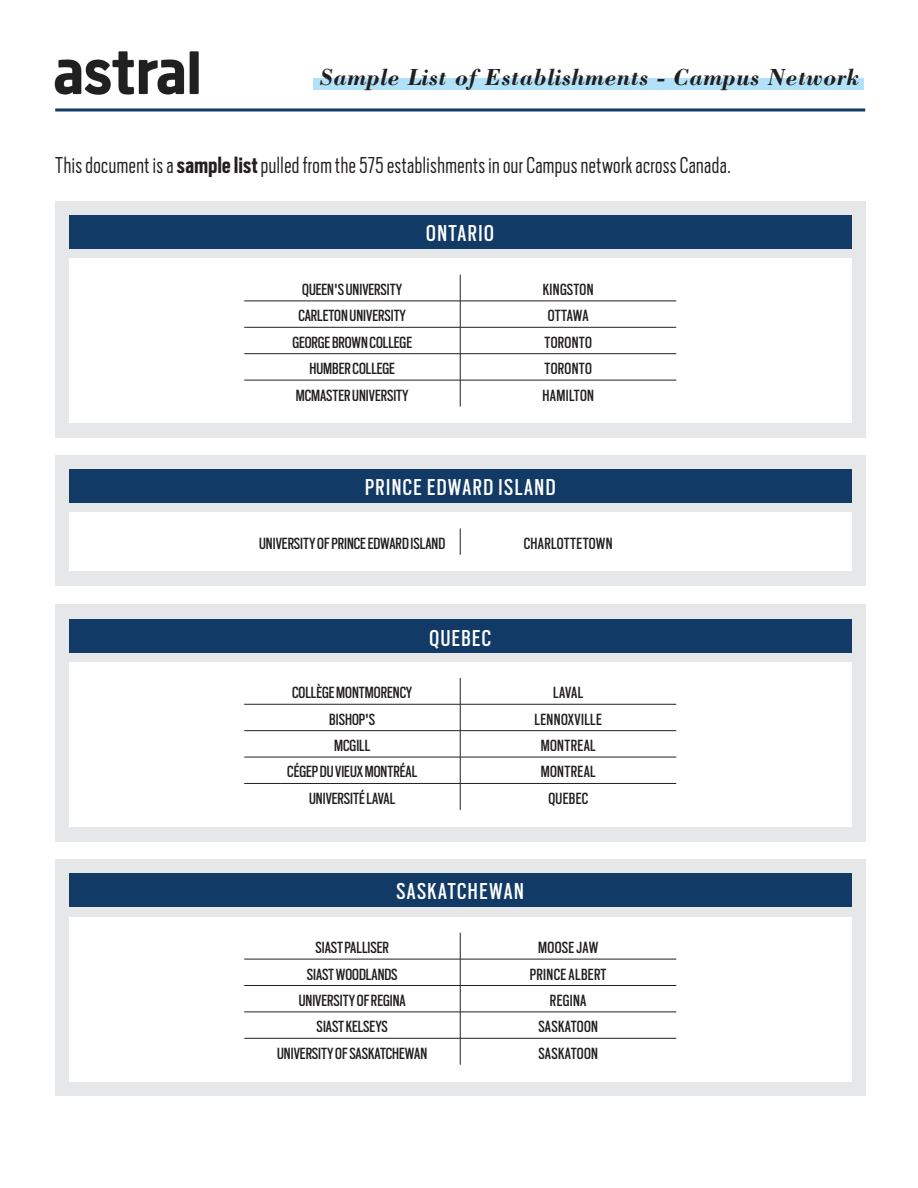
<style>
.page{position:relative;width:918px;height:1188px;background:#fff}
.page>*{position:absolute;margin:0;border:0;box-sizing:border-box;transform-origin:0 0}
.t1{font:300 25.5px "Scout Cond";letter-spacing:.02em;color:#231f20}
.t2{font:25.5px "Scout Cond";letter-spacing:.06em;color:#fff}
.t3{font:italic 700 24px "Bodoni";letter-spacing:.02em;color:#231f20}
.t4{font:18px "Scout Cond";color:#231f20}
.t5{font:18px "Scout Cond";letter-spacing:.02em;color:#231f20}
.s1{font-weight:700}
</style>
<div class="page">
<div style="left:55px;top:455px;width:810px;height:131px;background:#e6e7e9"></div>
<div style="left:55px;top:201px;width:810px;height:236px;background:#e6e7e9"></div>
<div style="left:55px;top:604px;width:810px;height:238px;background:#e6e7e9"></div>
<div style="left:55px;top:859px;width:810px;height:237px;background:#e6e7e9"></div>
<div style="left:69px;top:513px;width:782px;height:58px;background:#fff"></div>
<div style="left:69px;top:259px;width:782px;height:164px;background:#fff"></div>
<div style="left:69px;top:662px;width:782px;height:164px;background:#fff"></div>
<div style="left:69px;top:917px;width:782px;height:164px;background:#fff"></div>
<div style="left:69px;top:469px;width:782px;height:34px;background:#113b66"></div>
<div style="left:69px;top:215px;width:782px;height:34px;background:#113b66"></div>
<div style="left:69px;top:619px;width:782px;height:34px;background:#113b66"></div>
<div style="left:69px;top:873px;width:782px;height:34px;background:#113b66"></div>
<svg style="left:460px;top:528px;width:1px;height:27px"></svg>
<hr style="left:244px;top:301px;width:216px;height:1px;background:#231f20">
<hr style="left:460px;top:301px;width:216px;height:1px;background:#231f20">
<hr style="left:244px;top:327px;width:216px;height:1px;background:#231f20">
<hr style="left:460px;top:327px;width:216px;height:1px;background:#231f20">
<hr style="left:244px;top:353px;width:216px;height:1px;background:#231f20">
<hr style="left:460px;top:353px;width:216px;height:1px;background:#231f20">
<hr style="left:244px;top:380px;width:216px;height:1px;background:#231f20">
<hr style="left:460px;top:380px;width:216px;height:1px;background:#231f20">
<svg style="left:460px;top:275px;width:1px;height:131px"></svg>
<hr style="left:244px;top:704px;width:216px;height:1px;background:#231f20">
<hr style="left:460px;top:704px;width:216px;height:1px;background:#231f20">
<hr style="left:244px;top:730px;width:216px;height:1px;background:#231f20">
<hr style="left:460px;top:730px;width:216px;height:1px;background:#231f20">
<hr style="left:244px;top:757px;width:216px;height:1px;background:#231f20">
<hr style="left:460px;top:757px;width:216px;height:1px;background:#231f20">
<hr style="left:244px;top:783px;width:216px;height:1px;background:#231f20">
<hr style="left:460px;top:783px;width:216px;height:1px;background:#231f20">
<svg style="left:460px;top:678px;width:1px;height:132px"></svg>
<hr style="left:244px;top:959px;width:216px;height:1px;background:#231f20">
<hr style="left:460px;top:959px;width:216px;height:1px;background:#231f20">
<hr style="left:244px;top:985px;width:216px;height:1px;background:#231f20">
<hr style="left:460px;top:985px;width:216px;height:1px;background:#231f20">
<hr style="left:244px;top:1012px;width:216px;height:1px;background:#231f20">
<hr style="left:460px;top:1012px;width:216px;height:1px;background:#231f20">
<hr style="left:244px;top:1038px;width:216px;height:1px;background:#231f20">
<hr style="left:460px;top:1038px;width:216px;height:1px;background:#231f20">
<svg style="left:460px;top:933px;width:1px;height:132px"></svg>
<hr style="left:55px;top:108px;width:810px;height:3px;background:#113b66">
<div style="left:313px;top:78px;width:550px;height:12px;background:#b1e2f9"></div>
<img style="left:54px;top:51px;width:145px;height:44px">
<p class="t3" style="left:320px;top:62px;width:541px">Sample List of Establishments - Campus Network</p>
<p class="t1" style="left:55px;top:149px;width:677px">This document is a <span class="s1">sample list</span> pulled from the 575 establishments in our Campus network across Canada.</p>
<p class="t2" style="left:426px;top:216px;width:69px">ONTARIO</p>
<p class="t4" style="left:302px;top:278px;width:102px">QUEEN'S UNIVERSITY</p>
<p class="t5" style="left:543px;top:278px;width:52px">KINGSTON</p>
<p class="t4" style="left:298px;top:304px;width:109px">CARLETON UNIVERSITY</p>
<p class="t4" style="left:548px;top:304px;width:43px">OTTAWA</p>
<p class="t4" style="left:292px;top:330px;width:121px">GEORGE BROWN COLLEGE</p>
<p class="t5" style="left:545px;top:330px;width:49px">TORONTO</p>
<p class="t4" style="left:309px;top:357px;width:87px">HUMBER COLLEGE</p>
<p class="t5" style="left:545px;top:357px;width:49px">TORONTO</p>
<p class="t4" style="left:296px;top:383px;width:114px">MCMASTER UNIVERSITY</p>
<p class="t5" style="left:542px;top:383px;width:53px">HAMILTON</p>
<p class="t2" style="left:365px;top:470px;width:192px">PRINCE EDWARD ISLAND</p>
<p class="t4" style="left:259px;top:532px;width:188px">UNIVERSITY OF PRINCE EDWARD ISLAND</p>
<p class="t5" style="left:524px;top:532px;width:90px">CHARLOTTETOWN</p>
<p class="t2" style="left:430px;top:621px;width:63px">QUEBEC</p>
<p class="t4" style="left:292px;top:681px;width:122px">COLLÈGE MONTMORENCY</p>
<p class="t4" style="left:553px;top:681px;width:32px">LAVAL</p>
<p class="t4" style="left:329px;top:707px;width:47px">BISHOP'S</p>
<p class="t5" style="left:535px;top:707px;width:69px">LENNOXVILLE</p>
<p class="t4" style="left:334px;top:734px;width:38px">MCGILL</p>
<p class="t5" style="left:541px;top:734px;width:57px">MONTREAL</p>
<p class="t4" style="left:287px;top:760px;width:131px">CÉGEP DU VIEUX MONTRÉAL</p>
<p class="t5" style="left:541px;top:760px;width:57px">MONTREAL</p>
<p class="t4" style="left:309px;top:787px;width:88px">UNIVERSITÉ LAVAL</p>
<p class="t4" style="left:548px;top:787px;width:41px">QUEBEC</p>
<p class="t2" style="left:397px;top:874px;width:129px">SASKATCHEWAN</p>
<p class="t4" style="left:316px;top:936px;width:75px">SIAST PALLISER</p>
<p class="t5" style="left:538px;top:936px;width:62px">MOOSE JAW</p>
<p class="t4" style="left:307px;top:962px;width:92px">SIAST WOODLANDS</p>
<p class="t5" style="left:530px;top:962px;width:78px">PRINCE ALBERT</p>
<p class="t4" style="left:299px;top:989px;width:108px">UNIVERSITY OF REGINA</p>
<p class="t4" style="left:550px;top:989px;width:38px">REGINA</p>
<p class="t4" style="left:317px;top:1015px;width:73px">SIAST KELSEYS</p>
<p class="t4" style="left:538px;top:1015px;width:61px">SASKATOON</p>
<p class="t4" style="left:277px;top:1041px;width:152px">UNIVERSITY OF SASKATCHEWAN</p>
<p class="t4" style="left:538px;top:1041px;width:61px">SASKATOON</p>
</div>
